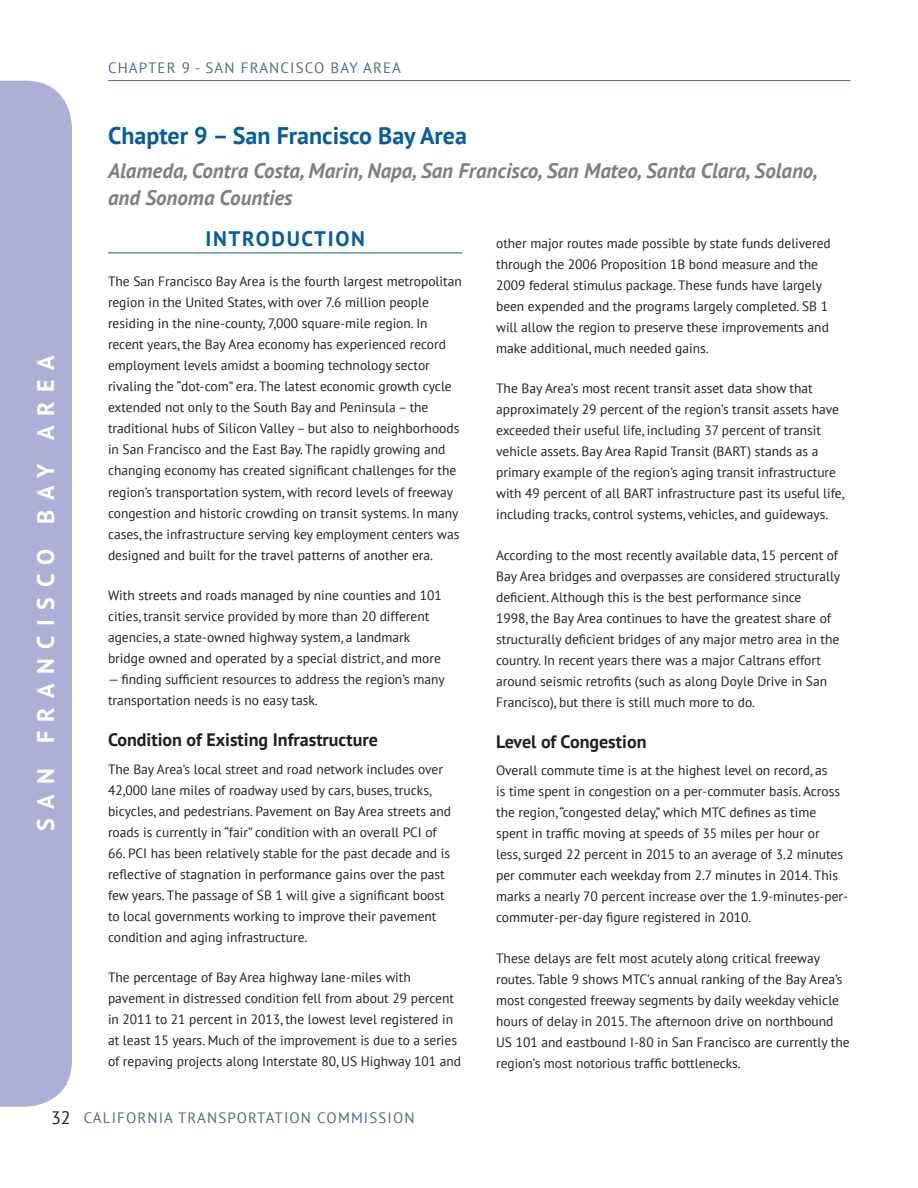
<style>
.page{position:relative;width:918px;height:1188px;background:#fff}
.page>*{position:absolute;margin:0;border:0;box-sizing:border-box;transform-origin:0 0}
.t1{font:700 24px "PT Sans";color:#085c9e}
.t2{font:700 24px "PT Sans";letter-spacing:.4em;color:#fff}
.t3{font:italic 700 21px "PT Sans";color:#7f7f7f}
.t4{font:700 21px "PT Sans";letter-spacing:.08em;color:#085c9e}
.t5{font:700 18px "PT Sans";color:#231f20}
.t6{font:15px "PT Sans";letter-spacing:.075em;color:#54688c}
.t7{font:13.5px/21px "PT Sans";color:#231f20}
.s1{font-size:18px;color:#231f20}
</style>
<div class="page">
<div style="left:0;top:81px;width:72px;height:1026px;background:#adafd7"></div>
<hr style="left:108px;top:80px;width:742px;height:1px;background:#54688c">
<hr style="left:108px;top:253px;width:354px;height:1px;background:#085c9e">
<h1 class="t2" style="left:30px;top:831px;width:477px;rotate:-90deg">SAN FRANCISCO BAY AREA</h1>
<p class="t6" style="left:108px;top:59px;width:295px">CHAPTER 9 - SAN FRANCISCO BAY AREA</p>
<p class="t1" style="left:108px;top:120px;width:361px">Chapter 9 – San Francisco Bay Area</p>
<p class="t3" style="left:108px;top:157px;width:711px">Alameda, Contra Costa, Marin, Napa, San Francisco, San Mateo, Santa Clara, Solano,</p>
<p class="t3" style="left:108px;top:184px;width:186px">and Sonoma Counties</p>
<p class="t4" style="left:205px;top:224px;width:161px">INTRODUCTION</p>
<p class="t7" style="left:108px;top:271px;width:355px">The San Francisco Bay Area is the fourth largest metropolitan region in the United States, with over 7.6 million people residing in the nine-county, 7,000 square-mile region. In recent years, the Bay Area economy has experienced record employment levels amidst a booming technology sector rivaling the “dot-com” era. The latest economic growth cycle extended not only to the South Bay and Peninsula – the traditional hubs of Silicon Valley – but also to neighborhoods in San Francisco and the East Bay. The rapidly growing and</p>
<p class="t7" style="left:108px;top:460px;width:350px">changing economy has created significant challenges for the</p>
<p class="t7" style="left:108px;top:481px;width:353px">region’s transportation system, with record levels of freeway congestion and historic crowding on transit systems. In many cases, the infrastructure serving key employment centers was designed and built for the travel patterns of another era.</p>
<p class="t7" style="left:108px;top:585px;width:335px">With streets and roads managed by nine counties and 101 cities, transit service provided by more than 20 different agencies, a state-owned highway system, a landmark bridge owned and operated by a special district, and more</p>
<p class="t7" style="left:108px;top:669px;width:338px">— finding sufficient resources to address the region’s many</p>
<p class="t7" style="left:108px;top:690px;width:211px">transportation needs is no easy task.</p>
<p class="t5" style="left:108px;top:727px;width:271px">Condition of Existing Infrastructure</p>
<p class="t7" style="left:108px;top:758px;width:345px">The Bay Area’s local street and road network includes over 42,000 lane miles of roadway used by cars, buses, trucks, bicycles, and pedestrians. Pavement on Bay Area streets and roads is currently in “fair” condition with an overall PCI of</p>
<p class="t7" style="left:108px;top:842px;width:344px">66. PCI has been relatively stable for the past decade and is</p>
<p class="t7" style="left:108px;top:863px;width:338px">reflective of stagnation in performance gains over the past few years. The passage of SB 1 will give a significant boost</p>
<p class="t7" style="left:108px;top:905px;width:330px">to local governments working to improve their pavement condition and aging infrastructure.</p>
<p class="t7" style="left:108px;top:967px;width:351px">The percentage of Bay Area highway lane-miles with pavement in distressed condition fell from about 29 percent in 2011 to 21 percent in 2013, the lowest level registered in at least 15 years. Much of the improvement is due to a series</p>
<p class="t7" style="left:108px;top:1051px;width:355px">of repaving projects along Interstate 80, US Highway 101 and</p>
<p class="t7" style="left:496px;top:232px;width:336px">other major routes made possible by state funds delivered</p>
<p class="t7" style="left:496px;top:253px;width:334px">through the 2006 Proposition 1B bond measure and the 2009 federal stimulus package. These funds have largely been expended and the programs largely completed. SB 1 will allow the region to preserve these improvements and make additional, much needed gains.</p>
<p class="t7" style="left:496px;top:378px;width:350px">The Bay Area’s most recent transit asset data show that approximately 29 percent of the region’s transit assets have exceeded their useful life, including 37 percent of transit vehicle assets. Bay Area Rapid Transit (BART) stands as a primary example of the region’s aging transit infrastructure with 49 percent of all BART infrastructure past its useful life, including tracks, control systems, vehicles, and guideways.</p>
<p class="t7" style="left:496px;top:545px;width:346px">According to the most recently available data, 15 percent of<br>Bay Area bridges and overpasses are considered structurally</p>
<p class="t7" style="left:496px;top:587px;width:307px">deficient. Although this is the best performance since</p>
<p class="t7" style="left:496px;top:608px;width:336px">1998, the Bay Area continues to have the greatest share of</p>
<p class="t7" style="left:496px;top:629px;width:345px">structurally deficient bridges of any major metro area in the country. In recent years there was a major Caltrans effort around seismic retrofits (such as along Doyle Drive in San</p>
<p class="t7" style="left:496px;top:692px;width:260px">Francisco), but there is still much more to do.</p>
<p class="t5" style="left:496px;top:729px;width:152px">Level of Congestion</p>
<p class="t7" style="left:496px;top:760px;width:345px">Overall commute time is at the highest level on record, as is time spent in congestion on a per-commuter basis. Across</p>
<p class="t7" style="left:496px;top:802px;width:325px">the region,“congested delay,” which MTC defines as time spent in traffic moving at speeds of 35 miles per hour or</p>
<p class="t7" style="left:496px;top:844px;width:353px">less, surged 22 percent in 2015 to an average of 3.2 minutes per commuter each weekday from 2.7 minutes in 2014. This marks a nearly 70 percent increase over the 1.9-minutes-per-</p>
<p class="t7" style="left:496px;top:907px;width:257px">commuter-per-day figure registered in 2010.</p>
<p class="t7" style="left:496px;top:948px;width:355px">These delays are felt most acutely along critical freeway routes. Table 9 shows MTC’s annual ranking of the Bay Area’s most congested freeway segments by daily weekday vehicle hours of delay in 2015. The afternoon drive on northbound US 101 and eastbound I-80 in San Francisco are currently the</p>
<p class="t7" style="left:496px;top:1053px;width:246px">region’s most notorious traffic bottlenecks.</p>
<p class="t6" style="left:51px;top:1108px;width:365px"><span class="s1">32</span> CALIFORNIA TRANSPORTATION COMMISSION</p>
</div>
